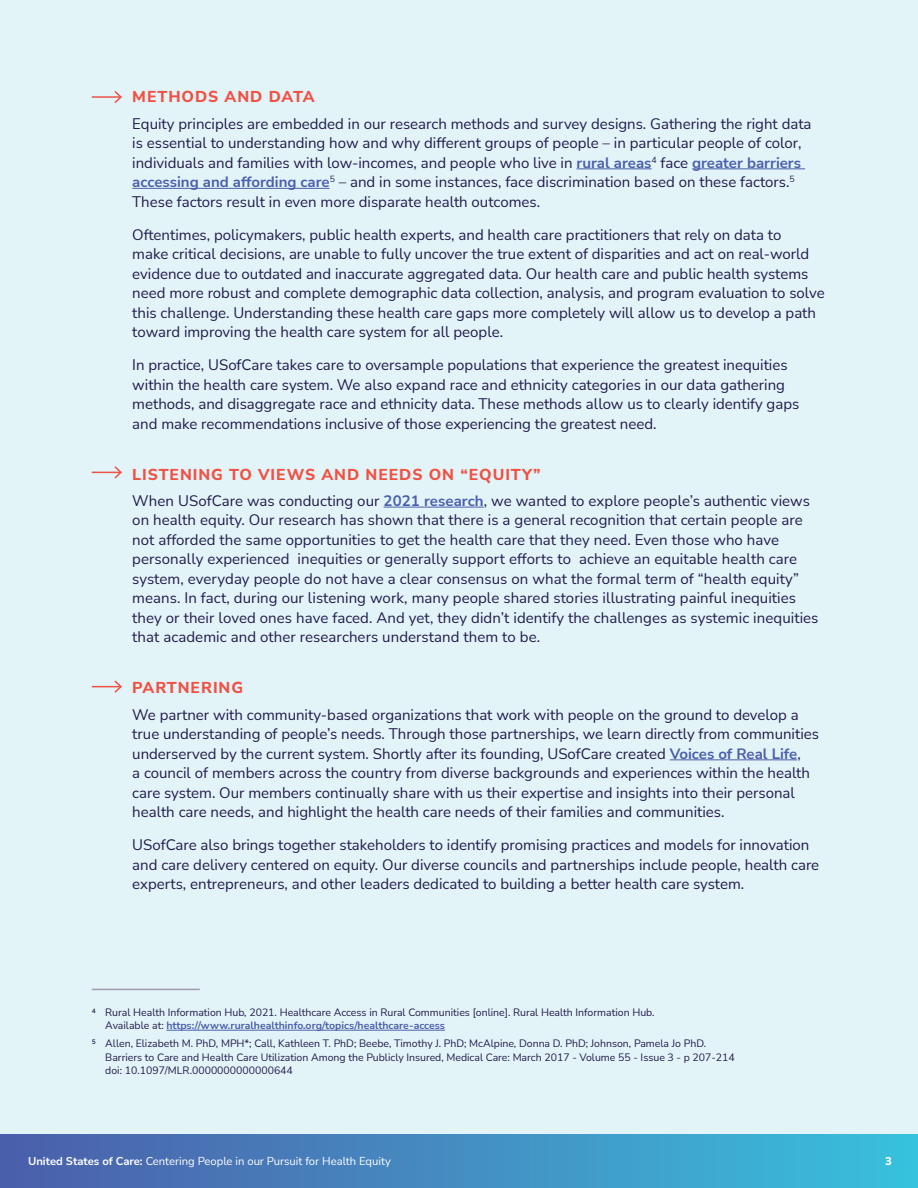
<style>
.page{position:relative;width:918px;height:1188px;background:#fff}
.page>*{position:absolute;margin:0;border:0;box-sizing:border-box;transform-origin:0 0}
.t1{font:800 15.75px "Nunito Sans";letter-spacing:.06em;color:#f05144}
.t2{font:15px/19.5px "Nunito Sans";color:#211a4b}
.t3{font:11.25px "Nunito Sans";color:#fff}
.t4{font:800 11.25px "Nunito Sans";color:#fff}
.t5{font:10.5px/13.5px "Nunito Sans";color:#211a4b}
.s1{font-weight:700;color:#4a5fab}
.s2{font-weight:700}
</style>
<div class="page">
<div style="left:0;top:0;width:918px;height:1134px;background:#e3f4f8"></div>
<div style="left:0;top:1134px;width:918px;height:54px;background:linear-gradient(to right,#4d5da9,#39c0dd)"></div>
<hr style="left:577px;top:169px;width:75px;height:1px;background:#4a5fab">
<hr style="left:692px;top:169px;width:113px;height:1px;background:#4a5fab">
<hr style="left:132px;top:188px;width:198px;height:1px;background:#4a5fab">
<hr style="left:384px;top:507px;width:100px;height:1px;background:#4a5fab">
<hr style="left:670px;top:760px;width:127px;height:1px;background:#4a5fab">
<hr style="left:92px;top:96px;width:29px;height:2px;background:#f05144">
<svg style="left:113px;top:91px;width:9px;height:12px"></svg>
<svg style="left:92px;top:466px;width:30px;height:13px"></svg>
<svg style="left:92px;top:680px;width:30px;height:13px"></svg>
<hr style="left:166px;top:1030px;width:279px;height:1px;background:#4a5fab">
<hr style="left:92px;top:989px;width:108px;height:1px;background:#a29bb0">
<p class="t1" style="left:132px;top:86px;width:184px">METHODS AND DATA</p>
<p class="t2" style="left:132px;top:113px;width:681px">Equity principles are embedded in our research methods and survey designs. Gathering the right data is essential to understanding how and why different groups of people – in particular people of color, individuals and families with low-incomes, and people who live in <span class="s1">rural areas</span><sup>4</sup> face <span class="s1">greater barriers accessing and affording care</span><sup>5</sup> – and in some instances, face discrimination based on these factors.<sup>5<br></sup>These factors result in even more disparate health outcomes.</p>
<p class="t2" style="left:132px;top:224px;width:694px">Oftentimes, policymakers, public health experts, and health care practitioners that rely on data to<br>make critical decisions, are unable to fully uncover the true extent of disparities and act on real-world evidence due to outdated and inaccurate aggregated data. Our health care and public health systems need more robust and complete demographic data collection, analysis, and program evaluation to solve this challenge. Understanding these health care gaps more completely will allow us to develop a path toward improving the health care system for all people.</p>
<p class="t2" style="left:132px;top:355px;width:669px">In practice, USofCare takes care to oversample populations that experience the greatest inequities within the health care system. We also expand race and ethnicity categories in our data gathering methods, and disaggregate race and ethnicity data. These methods allow us to clearly identify gaps and make recommendations inclusive of those experiencing the greatest need.</p>
<p class="t1" style="left:132px;top:463px;width:410px">LISTENING TO VIEWS AND NEEDS ON “EQUITY”</p>
<p class="t2" style="left:132px;top:490px;width:688px">When USofCare was conducting our <span class="s1">2021 research</span>, we wanted to explore people’s authentic views on health equity. Our research has shown that there is a general recognition that certain people are not afforded the same opportunities to get the health care that they need. Even those who have personally experienced inequities or generally support efforts to achieve an equitable health care system, everyday people do not have a clear consensus on what the formal term of “health equity” means. In fact, during our listening work, many people shared stories illustrating painful inequities they or their loved ones have faced. And yet, they didn’t identify the challenges as systemic inequities that academic and other researchers understand them to be.</p>
<p class="t1" style="left:132px;top:677px;width:112px">PARTNERING</p>
<p class="t2" style="left:132px;top:704px;width:688px">We partner with community-based organizations that work with people on the ground to develop a true understanding of people’s needs. Through those partnerships, we learn directly from communities underserved by the current system. Shortly after its founding, USofCare created <span class="s1">Voices of Real Life</span>,<br>a council of members across the country from diverse backgrounds and experiences within the health care system. Our members continually share with us their expertise and insights into their personal health care needs, and highlight the health care needs of their families and communities.</p>
<p class="t2" style="left:132px;top:835px;width:689px">USofCare also brings together stakeholders to identify promising practices and models for innovation and care delivery centered on equity. Our diverse councils and partnerships include people, health care experts, entrepreneurs, and other leaders dedicated to building a better health care system.</p>
<p class="t5" style="left:105px;top:1005px;width:551px;text-indent:-14px">4 Rural Health Information Hub, 2021. Healthcare Access in Rural Communities [online]. Rural Health Information Hub.<br>Available at: <span class="s1">https://www.ruralhealthinfo.org/topics/healthcare-access</span></p>
<p class="t5" style="left:105px;top:1037px;width:631px;text-indent:-14px">5 Allen, Elizabeth M. PhD, MPH*; Call, Kathleen T. PhD; Beebe, Timothy J. PhD; McAlpine, Donna D. PhD; Johnson, Pamela Jo PhD.<br>Barriers to Care and Health Care Utilization Among the Publicly Insured, Medical Care: March 2017 - Volume 55 - Issue 3 - p 207-214 doi: 10.1097/MLR.0000000000000644</p>
<p class="t3" style="left:28px;top:1153px;width:364px"><span class="s2">United States of Care:</span> Centering People in our Pursuit for Health Equity</p>
<p class="t4" style="left:885px;top:1153px;width:8px">3</p>
</div>
